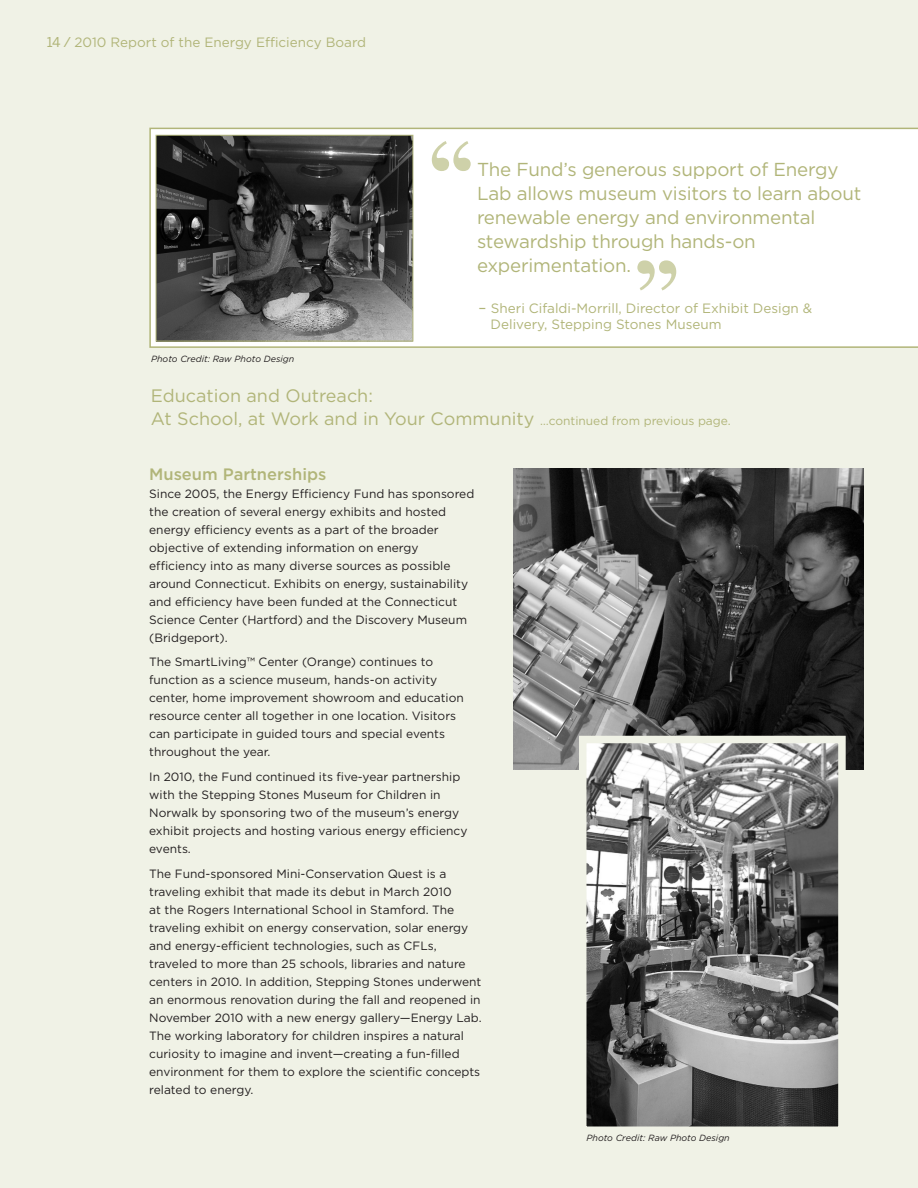
<style>
.page{position:relative;width:918px;height:1188px;background:#f0f2e6}
.page>*{position:absolute;margin:0;border:0;box-sizing:border-box;transform-origin:0 0}
.t1{font:18.75px/24px "Gotham";letter-spacing:-.01em;color:#b1b579}
.t2{font:18px/23.4px "Gotham";color:#b1b579}
.t3{font:500 16.5px "Gotham";color:#b1b579}
.t4{font:13.5px/16.2px "Gotham";color:#b1b579}
.t5{font:12px/18px "Gotham";color:#231f20}
.t6{font:italic 9px "Gotham";color:#231f20}
.s1{font-family:"Benton Sans"}
.s2{font-size:15px}
.s3{font-size:12px}
</style>
<div class="page">
<div style="left:149px;top:128px;width:769px;height:220px;background:#fff"></div>
<img style="left:158px;top:137px;width:253px;height:202px">
<div style="left:156px;top:135px;width:257px;height:206px;border:1px solid #b1b579"></div>
<svg style="left:432px;top:141px;width:39px;height:30px"></svg>
<svg style="left:637px;top:260px;width:39px;height:30px"></svg>
<img style="left:513px;top:468px;width:351px;height:301px">
<img style="left:588px;top:745px;width:249px;height:380px">
<div style="left:579px;top:736px;width:267px;height:398px;border:8px solid #f0f2e6"></div>
<p class="t4" style="left:47px;top:34px;width:321px"><span class="s1">14 /</span> 2010 Report of the Energy Efficiency Board</p>
<p class="t6" style="left:151px;top:354px;width:145px">Photo Credit: Raw Photo Design</p>
<h1 class="t1" style="left:477px;top:157px;width:386px">The Fund’s generous support of Energy Lab allows museum visitors to learn about renewable energy and environmental stewardship through hands-on experimentation.</h1>
<p class="t4" style="left:491px;top:300px;width:323px;text-indent:-12px"><span class="s2">–</span> Sheri Cifaldi-Morrill, Director of Exhibit Design &amp;<br>Delivery, Stepping Stones Museum</p>
<h2 class="t2" style="left:151px;top:384px;width:581px">Education and Outreach:<br>At School, at Work and in Your Community <span class="s3">…continued from previous page.</span></h2>
<h3 class="t3" style="left:149px;top:464px;width:179px">Museum Partnerships</h3>
<p class="t5" style="left:149px;top:484px;width:327px">Since 2005, the Energy Efficiency Fund has sponsored the creation of several energy exhibits and hosted energy efficiency events as a part of the broader objective of extending information on energy efficiency into as many diverse sources as possible around Connecticut. Exhibits on energy, sustainability and efficiency have been funded at the Connecticut Science Center (Hartford) and the Discovery Museum (Bridgeport).</p>
<p class="t5" style="left:149px;top:653px;width:316px">The SmartLiving™ Center (Orange) continues to function as a science museum, hands-on activity center, home improvement showroom and education resource center all together in one location. Visitors can participate in guided tours and special events throughout the year.</p>
<p class="t5" style="left:149px;top:768px;width:320px">In 2010, the Fund continued its five-year partnership with the Stepping Stones Museum for Children in Norwalk by sponsoring two of the museum’s energy exhibit projects and hosting various energy efficiency events.</p>
<p class="t5" style="left:149px;top:864px;width:334px">The Fund-sponsored Mini-Conservation Quest is a traveling exhibit that made its debut in March 2010<br>at the Rogers International School in Stamford. The traveling exhibit on energy conservation, solar energy and energy-efficient technologies, such as CFLs, traveled to more than 25 schools, libraries and nature centers in 2010. In addition, Stepping Stones underwent an enormous renovation during the fall and reopened in November 2010 with a new energy gallery—Energy Lab.<br>The working laboratory for children inspires a natural curiosity to imagine and invent—creating a fun-filled environment for them to explore the scientific concepts related to energy.</p>
<p class="t6" style="left:586px;top:1133px;width:145px">Photo Credit: Raw Photo Design</p>
</div>
